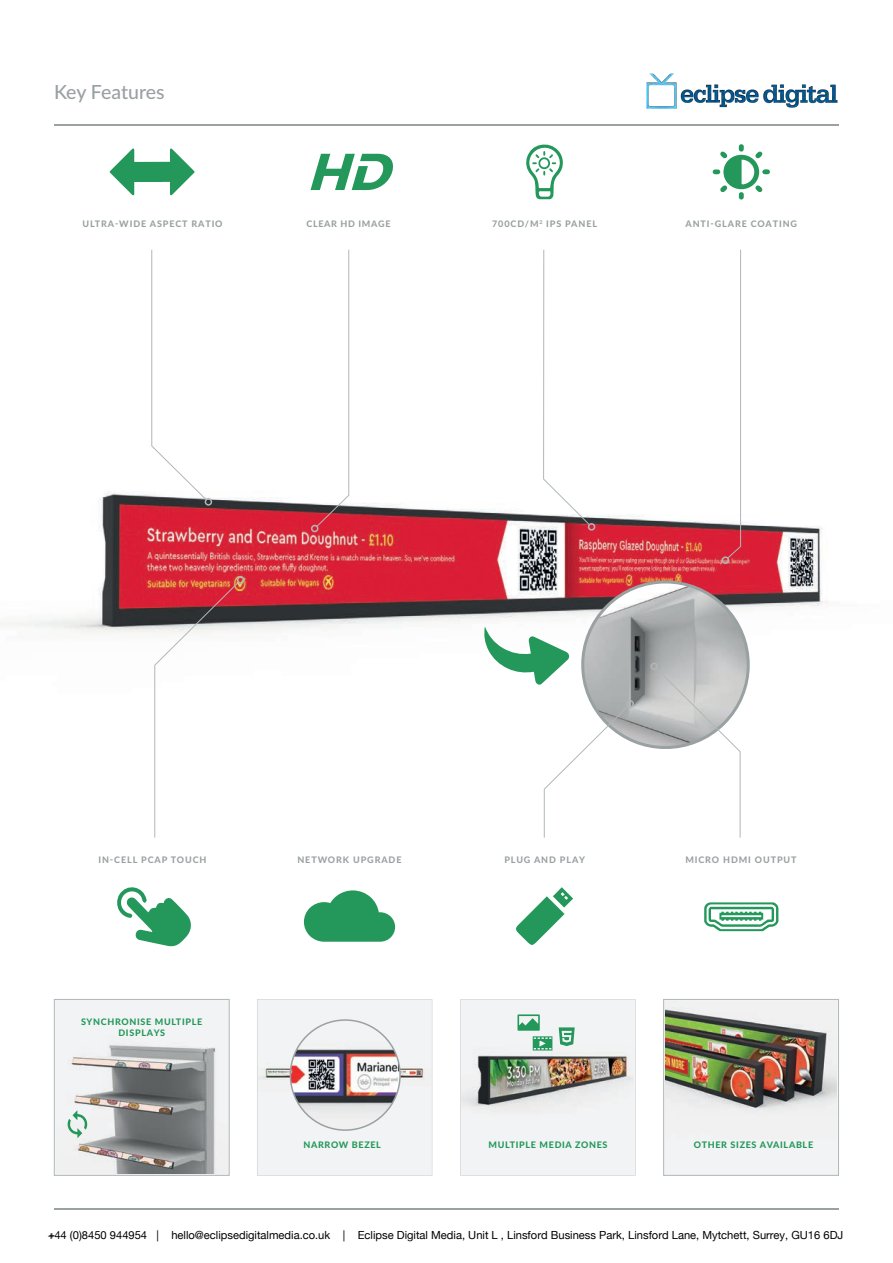
<style>
.page{position:relative;width:893px;height:1263px;background:#fff}
.page>*{position:absolute;margin:0;border:0;box-sizing:border-box;transform-origin:0 0}
.t1{font:500 19.5px "Lato";color:#9aa1a3}
.t2{font:11.1px "Helvetica Neue";color:#000}
.t3{font:800 9px "Lato";letter-spacing:.1em;color:#9aa1a3}
.t4{font:800 9px/10.8px "Lato";letter-spacing:.075em;color:#23985a;text-align:center}
.t5{font:800 9px "Lato";letter-spacing:.075em;color:#9aa1a3}
.s1{font-family:"Microsoft Tai Le"}
</style>
<div class="page">
<img style="left:0;top:308px;width:828px;height:325px">
<svg style="left:663px;top:999px;width:176px;height:177px"></svg>
<svg style="left:257px;top:999px;width:175px;height:176px"></svg>
<div style="left:258px;top:1000px;width:173px;height:174px;background:#f2f3f4"></div>
<img style="left:665px;top:1001px;width:172px;height:172px">
<hr style="left:54px;top:1208px;width:785px;height:1px;background:#9aa1a3">
<hr style="left:54px;top:124px;width:785px;height:2px;background:#9aa1a3">
<svg style="left:151px;top:249px;width:56px;height:251px"></svg>
<div style="left:205px;top:498px;width:7px;height:8px;border:2px solid #b1b7b7;border-radius:50%"></div>
<svg style="left:543px;top:249px;width:47px;height:276px"></svg>
<div style="left:588px;top:523px;width:7px;height:8px;border:2px solid #b1b7b7;border-radius:50%"></div>
<svg style="left:727px;top:249px;width:14px;height:310px"></svg>
<div style="left:722px;top:556px;width:7px;height:8px;border:2px solid #b1b7b7;border-radius:50%"></div>
<svg style="left:154px;top:581px;width:85px;height:257px"></svg>
<div style="left:237px;top:576px;width:7px;height:8px;border:2px solid #b1b7b7;border-radius:50%"></div>
<svg style="left:316px;top:249px;width:33px;height:278px"></svg>
<div style="left:311px;top:525px;width:7px;height:7px;border:2px solid #b1b7b7;border-radius:50%"></div>
<svg style="left:54px;top:999px;width:176px;height:177px"></svg>
<svg style="left:110px;top:149px;width:85px;height:46px"></svg>
<svg style="left:460px;top:999px;width:175px;height:176px"></svg>
<svg style="left:516px;top:887px;width:57px;height:58px"></svg>
<img style="left:290px;top:1020px;width:110px;height:110px;border-radius:55px">
<div style="left:290px;top:1019px;width:111px;height:112px;border:2px solid #9aa1a3;border-radius:50%"></div>
<svg style="left:310px;top:154px;width:83px;height:36px"></svg>
<svg style="left:304px;top:890px;width:91px;height:52px"></svg>
<svg style="left:526px;top:144px;width:37px;height:55px"></svg>
<svg style="left:713px;top:144px;width:57px;height:56px"></svg>
<svg style="left:117px;top:887px;width:74px;height:60px"></svg>
<svg style="left:704px;top:902px;width:74px;height:29px"></svg>
<svg style="left:483px;top:574px;width:278px;height:264px"></svg>
<img style="left:646px;top:73px;width:192px;height:36px">
<h1 class="t1" style="left:54px;top:77px;width:112px">Key Features</h1>
<p class="t3" style="left:82px;top:217px;width:142px">ULTRA-WIDE ASPECT RATIO</p>
<p class="t5" style="left:306px;top:217px;width:86px">CLEAR HD IMAGE</p>
<p class="t3" style="left:492px;top:217px;width:106px">700CD/M<sup>2</sup> IPS PANEL</p>
<p class="t3" style="left:685px;top:217px;width:113px">ANTI-GLARE COATING</p>
<p class="t3" style="left:98px;top:853px;width:110px">IN-CELL PCAP TOUCH</p>
<p class="t3" style="left:297px;top:853px;width:106px">NETWORK UPGRADE</p>
<p class="t3" style="left:685px;top:853px;width:113px">MICRO HDMI OUTPUT</p>
<p class="t3" style="left:504px;top:853px;width:82px">PLUG AND PLAY</p>
<p class="t4" style="left:81px;top:1016px;width:123px">SYNCHRONISE MULTIPLE<br>DISPLAYS</p>
<p class="t4" style="left:303px;top:1138px;width:79px">NARROW BEZEL</p>
<p class="t4" style="left:489px;top:1138px;width:120px">MULTIPLE MEDIA ZONES</p>
<p class="t4" style="left:694px;top:1138px;width:121px">OTHER SIZES AVAILABLE</p>
<p class="t2" style="left:48px;top:1227px;width:298px"><span class="s1">+</span>44 (0)8450 944954 | hello@eclipsedigitalmedia.co.uk |</p>
<p class="t2" style="left:358px;top:1227px;width:487px">Eclipse Digital Media, Unit L , Linsford Business Park, Linsford Lane, Mytchett, Surrey, GU16 6DJ</p>
</div>
